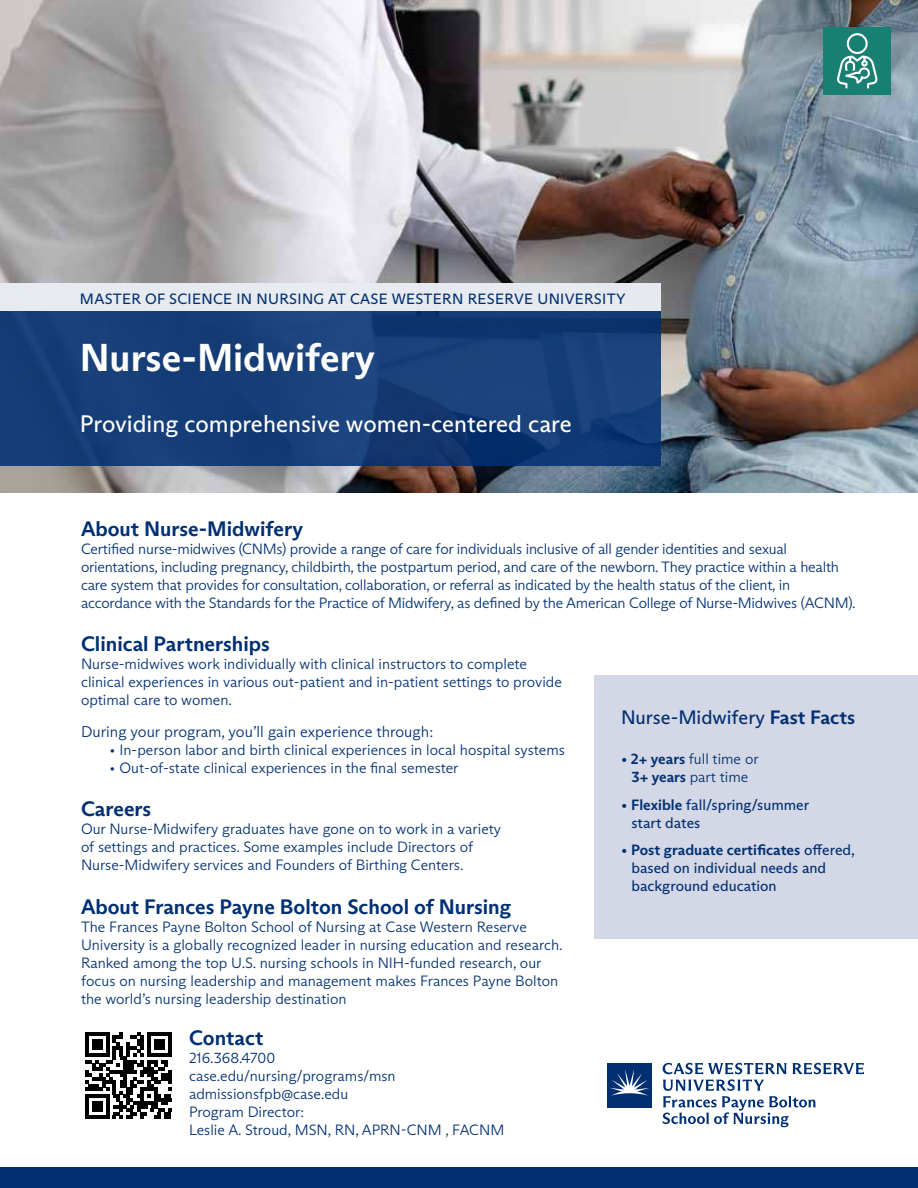
<style>
.page{position:relative;width:918px;height:1188px;background:#fff}
.page>*{position:absolute;margin:0;border:0;box-sizing:border-box;transform-origin:0 0}
.t1{font:700 39px "ABC Arizona Sans";color:#fff}
.t2{font:24px "ABC Arizona Sans";color:#fff}
.t3{font:700 21px "ABC Arizona Sans";color:#013072}
.t4{font:19.5px "ABC Arizona Sans";color:#013072}
.t5{font:300 15.6px "ABC Arizona Sans";color:#013072}
.t6{font:300 15px/18px "ABC Arizona Sans";color:#013072}
.t7{font:15px/18px "ABC Arizona Sans";color:#013072}
.t8{font:15px "ABC Arizona Sans";letter-spacing:.02em;color:#013072}
.s1{font-weight:700}
.s2{font-weight:400}
</style>
<div class="page">
<img style="left:0;top:0;width:918px;height:493px">
<div style="left:594px;top:675px;width:324px;height:263px;background:#d4d7e5"></div>
<div style="left:0;top:1167px;width:918px;height:21px;background:#013072"></div>
<svg style="left:0;top:311px;width:662px;height:155px;background:#153d76"></svg>
<div style="left:0;top:284px;width:662px;height:27px;background:#e7ebf1"></div>
<div style="left:608px;top:1063px;width:44px;height:44px;background:#013072"></div>
<svg style="left:610px;top:1070px;width:39px;height:26px"></svg>
<svg style="left:663px;top:1063px;width:201px;height:64px"></svg>
<div style="left:824px;top:27px;width:67px;height:67px;background:#178072"></div>
<svg style="left:837px;top:33px;width:40px;height:55px"></svg>
<svg style="left:85px;top:1032px;width:86px;height:87px"></svg>
<hr style="left:85px;top:1115px;width:24px;height:4px;background:#000">
<div style="left:92px;top:1101px;width:10px;height:11px;background:#000"></div>
<p class="t8" style="left:80px;top:290px;width:547px">MASTER OF SCIENCE IN NURSING AT CASE WESTERN RESERVE UNIVERSITY</p>
<h1 class="t1" style="left:80px;top:334px;width:296px">Nurse-Midwifery</h1>
<h2 class="t2" style="left:80px;top:409px;width:493px">Providing comprehensive women-centered care</h2>
<h3 class="t3" style="left:81px;top:516px;width:224px">About Nurse-Midwifery</h3>
<p class="t6" style="left:81px;top:540px;width:776px">Certified nurse-midwives (CNMs) provide a range of care for individuals inclusive of all gender identities and sexual orientations, including pregnancy, childbirth, the postpartum period, and care of the newborn. They practice within a health care system that provides for consultation, collaboration, or referral as indicated by the health status of the client, in accordance with the Standards for the Practice of Midwifery, as defined by the American College of Nurse-Midwives (ACNM).</p>
<h3 class="t3" style="left:81px;top:631px;width:191px">Clinical Partnerships</h3>
<p class="t6" style="left:81px;top:655px;width:482px">Nurse-midwives work individually with clinical instructors to complete clinical experiences in various out-patient and in-patient settings to provide optimal care to women.</p>
<p class="t5" style="left:81px;top:723px;width:354px">During your program, you’ll gain experience through:</p>
<p class="t6" style="left:110px;top:741px;width:457px">• In-person labor and birth clinical experiences in local hospital systems</p>
<p class="t6" style="left:110px;top:759px;width:350px">• Out-of-state clinical experiences in the final semester</p>
<h3 class="t3" style="left:81px;top:796px;width:72px">Careers</h3>
<p class="t6" style="left:81px;top:820px;width:422px">Our Nurse-Midwifery graduates have gone on to work in a variety of settings and practices. Some examples include Directors of<br>Nurse-Midwifery services and Founders of Birthing Centers.</p>
<h3 class="t3" style="left:81px;top:893px;width:432px">About Frances Payne Bolton School of Nursing</h3>
<p class="t6" style="left:81px;top:918px;width:483px">The Frances Payne Bolton School of Nursing at Case Western Reserve University is a globally recognized leader in nursing education and research.<br>Ranked among the top U.S. nursing schools in NIH-funded research, our focus on nursing leadership and management makes Frances Payne Bolton the world’s nursing leadership destination</p>
<h3 class="t3" style="left:189px;top:1025px;width:76px">Contact</h3>
<p class="t6" style="left:189px;top:1049px;width:317px">216.368.4700<br>case.edu/nursing/programs/msn admissionsfpb@case.edu<br>Program Director:<br>Leslie A. Stroud, MSN, RN, APRN-CNM , FACNM</p>
<h3 class="t4" style="left:621px;top:706px;width:236px">Nurse-Midwifery <span class="s1">Fast Facts</span></h3>
<p class="t6" style="left:621px;top:750px;width:139px;text-align:center"><span class="s2">•</span> <span class="s1">2+ years</span> full time or<br><span class="s1">3+ years</span> part time</p>
<p class="t7" style="left:632px;top:796px;width:179px;text-indent:-10px">• <span class="s1">Flexible</span> fall/spring/summer start dates</p>
<p class="t7" style="left:632px;top:841px;width:225px;text-indent:-10px">• <span class="s1">Post graduate certificates</span> offered, based on individual needs and background education</p>
</div>
